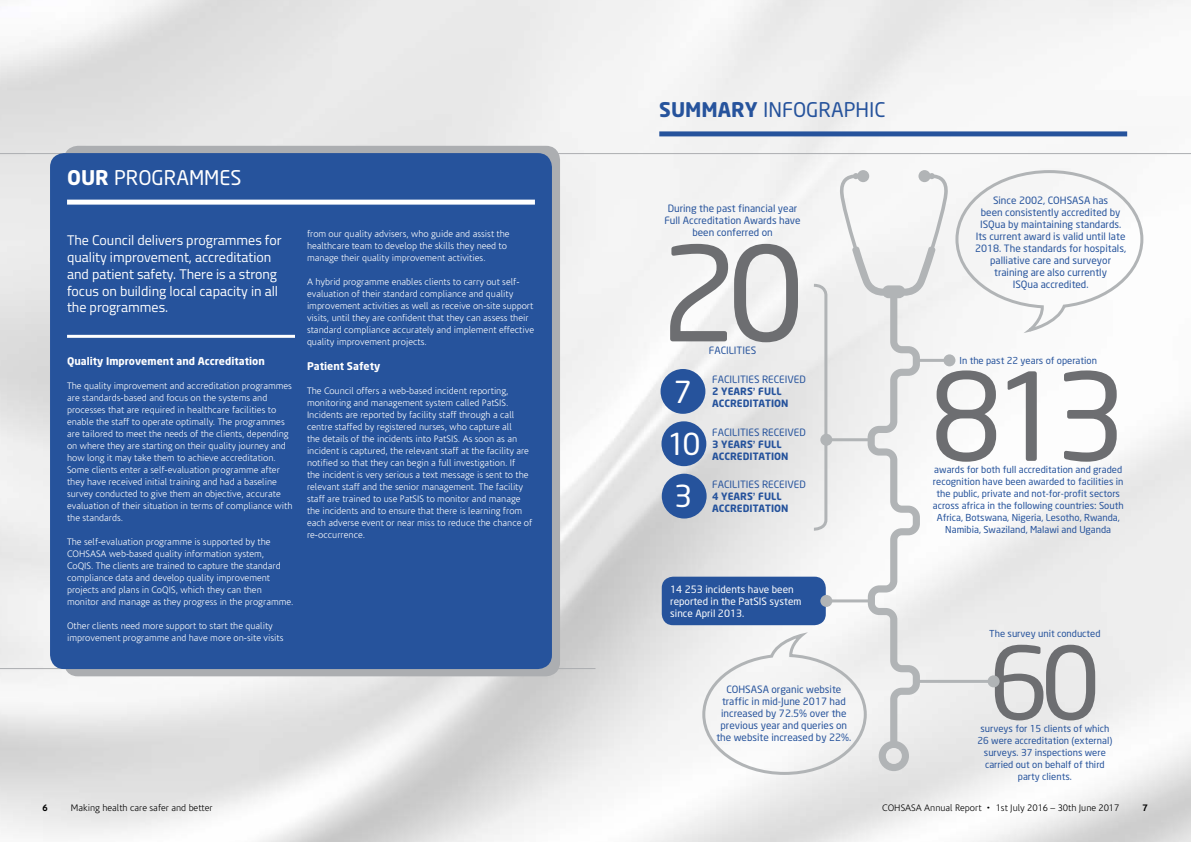
<style>
.page{position:relative;width:1191px;height:842px;background:#fff}
.page>*{position:absolute;margin:0;border:0;box-sizing:border-box;transform-origin:0 0}
.t1{font:130px "Neo Sans";color:#6d6e71}
.t2{font:120.5px "Neo Sans";color:#6d6e71}
.t3{font:100px "Neo Sans";color:#6d6e71}
.t4{font:30px "Neo Sans";color:#fff}
.t5{font:20px "Neo Sans";color:#26539c}
.t6{font:20px "Neo Sans";color:#fff}
.t7{font:14px/16.8px "Titillium Web";color:#fff}
.t8{font:700 10.5px "Neo Sans";color:#fff}
.t9{font:10px/12px "Neo Sans";color:#26539c;text-align:center}
.t10{font:700 10px/12px "Neo Sans";color:#26539c}
.t11{font:10px/12px "Neo Sans";color:#fff}
.t12{font:300 9.5px/12px "Corisande";color:#fff}
.t13{font:9.5px/12px "Neo Sans";color:#26539c;text-align:center}
.t14{font:300 9.5px "Corisande";color:#000}
.t15{font:700 9.5px "Corisande";color:#000}
.s1{font-weight:700}
.s2{font-weight:400}
.s3{font-family:"Arial"}
.s4{font-family:"Open Sans"}
</style>
<div class="page">
<img style="left:0;top:0;width:1191px;height:842px">
<hr style="left:0;top:153px;width:1191px;height:1px;background:#acaeb1">
<hr style="left:0;top:668px;width:595px;height:1px;background:#acaeb1">
<div style="left:64px;top:146px;width:496px;height:530px;background:#acaeb1;border-radius:14px"></div>
<div style="left:50px;top:153px;width:502px;height:516px;background:#26539c;border-radius:14px"></div>
<hr style="left:67px;top:335px;width:228px;height:3px;background:#fff">
<div style="left:67px;top:200px;width:468px;height:5px;background:#fff"></div>
<svg style="left:839px;top:170px;width:109px;height:601px;fill:#f2f2f2"></svg>
<hr style="left:915px;top:359px;width:34px;height:3px;background:#b1b4b6">
<div style="left:943px;top:354px;width:12px;height:12px;background:#b1b4b6;border-radius:50%"></div>
<svg style="left:954px;top:169px;width:190px;height:164px"></svg>
<svg style="left:701px;top:635px;width:167px;height:141px"></svg>
<div style="left:660px;top:369px;width:45px;height:45px;background:#26539c;border-radius:50%"></div>
<div style="left:661px;top:421px;width:45px;height:45px;background:#26539c;border-radius:50%"></div>
<div style="left:662px;top:474px;width:44px;height:44px;background:#26539c;border-radius:50%"></div>
<svg style="left:811px;top:282px;width:18px;height:250px;background:#e1e2e2"></svg>
<hr style="left:826px;top:438px;width:45px;height:3px;background:#b1b4b6">
<div style="left:820px;top:434px;width:12px;height:12px;background:#b1b4b6;border-radius:50%"></div>
<div style="left:662px;top:577px;width:163px;height:48px;background:#26539c;border-radius:11px"></div>
<hr style="left:826px;top:599px;width:45px;height:3px;background:#b1b4b6">
<div style="left:820px;top:595px;width:12px;height:12px;background:#b1b4b6;border-radius:50%"></div>
<hr style="left:915px;top:680px;width:78px;height:3px;background:#b1b4b6">
<div style="left:987px;top:675px;width:12px;height:12px;background:#b1b4b6;border-radius:50%"></div>
<div style="left:659px;top:131px;width:468px;height:5px;background:#26539c"></div>
<h3 class="t6" style="left:67px;top:168px;width:176px"><span class="s1">OUR</span> PROGRAMMES</h3>
<h3 class="t7" style="left:67px;top:232px;width:216px">The Council delivers programmes for quality improvement, accreditation and patient safety. There is a strong focus on building local capacity in all the programmes.</h3>
<p class="t8" style="left:67px;top:357px;width:199px">Quality Improvement and Accreditation</p>
<p class="t12" style="left:67px;top:380px;width:227px">The quality improvement and accreditation programmes are standards-based and focus on the systems and processes that are required in healthcare facilities to enable the staff to operate optimally. The programmes are tailored to meet the needs of the clients, depending on where they are starting on their quality journey and how long it may take them to achieve accreditation.<br>Some clients enter a self-evaluation programme after they have received initial training and had a baseline survey conducted to give them an objective, accurate evaluation of their situation in terms of compliance with the standards.</p>
<p class="t12" style="left:67px;top:536px;width:228px">The self-evaluation programme is supported by the COHSASA web-based quality information system,<br>CoQIS. The clients are trained to capture the standard compliance data and develop quality improvement projects and plans in CoQIS, which they can then monitor and manage as they progress in the programme.</p>
<p class="t12" style="left:67px;top:620px;width:218px">Other clients need more support to start the quality improvement programme and have more on-site visits</p>
<p class="t12" style="left:307px;top:229px;width:204px">from our quality advisers, who guide and assist the healthcare team to develop the skills they need to manage their quality improvement activities.</p>
<p class="t12" style="left:307px;top:277px;width:228px">A hybrid programme enables clients to carry out self&shy;evaluation of their standard compliance and quality improvement activities as well as receive on-site support visits, until they are confident that they can assess their standard compliance accurately and implement effective quality improvement projects.</p>
<p class="t8" style="left:307px;top:361px;width:75px">Patient Safety</p>
<p class="t12" style="left:307px;top:385px;width:227px">The Council offers a web-based incident reporting, monitoring and management system called PatSIS.<br>Incidents are reported by facility staff through a call centre staffed by registered nurses, who capture all<br>the details of the incidents into PatSIS. As soon as an incident is captured, the relevant staff at the facility are notified so that they can begin a full investigation. If<br>the incident is very serious a text message is sent to the relevant staff and the senior management. The facility staff are trained to use PatSIS to monitor and manage the incidents and to ensure that there is learning from each adverse event or near miss to reduce the chance of re-occurrence.</p>
<h3 class="t5" style="left:659px;top:100px;width:228px"><span class="s1">SUMMARY</span> INFOGRAPHIC</h3>
<p class="t9" style="left:664px;top:203px;width:138px">During the past financial year<br>Full Accreditation Awards have been conferred on</p>
<h1 class="t1" style="left:659px;top:230px;width:147px">20</h1>
<p class="t9" style="left:709px;top:345px;width:49px">FACILITIES</p>
<h3 class="t4" style="left:674px;top:377px;width:20px">7</h3>
<p class="t10" style="left:712px;top:374px;width:95px"><span class="s2">FACILITIES RECEIVED<br></span>2 YEARS<span class="s3">’</span> FULL<br>ACCREDITATION</p>
<h3 class="t4" style="left:667px;top:429px;width:35px">10</h3>
<h3 class="t4" style="left:674px;top:482px;width:20px">3</h3>
<p class="t10" style="left:712px;top:427px;width:95px"><span class="s2">FACILITIES RECEIVED<br></span>3 YEARS<span class="s3">’</span> FULL<br>ACCREDITATION</p>
<p class="t10" style="left:712px;top:479px;width:95px"><span class="s2">FACILITIES RECEIVED<br></span>4 YEARS<span class="s3">’</span> FULL<br>ACCREDITATION</p>
<p class="t11" style="left:670px;top:583px;width:133px">14 253 incidents have been reported in the PatSIS system since April 2013.</p>
<p class="t9" style="left:716px;top:684px;width:136px">COHSASA organic website traffic in mid-June 2017 had increased by 72.5% over the previous year and queries on the website increased by 22%.</p>
<p class="t9" style="left:975px;top:194px;width:153px">Since 2002, COHSASA has<br>been consistently accredited by<br>ISQua by maintaining standards.<br>Its current award is valid until late<br>2018. The standards for hospitals, palliative care and surveyor training are also currently<br>ISQua accredited.</p>
<p class="t13" style="left:959px;top:354px;width:139px">In the past 22 years of operation</p>
<h2 class="t2" style="left:929px;top:358px;width:199px">813</h2>
<p class="t13" style="left:932px;top:464px;width:192px">awards for both full accreditation and graded recognition have been awarded to facilities in the public, private and not-for-profit sectors across africa in the following countries<span class="s4">:</span> South Africa, Botswana, Nigeria, Lesotho, Rwanda, Namibia, Swaziland, Malawi and Uganda</p>
<p class="t13" style="left:989px;top:628px;width:113px">The survey unit conducted</p>
<h3 class="t3" style="left:988px;top:634px;width:113px">60</h3>
<p class="t13" style="left:984px;top:747px;width:123px">surveys. 37 inspections were carried out on behalf of third party clients.</p>
<p class="t13" style="left:980px;top:723px;width:130px">surveys for 15 clients of which</p>
<p class="t13" style="left:977px;top:735px;width:136px">26 were accreditation (external)</p>
<p class="t15" style="left:43px;top:802px;width:7px">6</p>
<p class="t14" style="left:71px;top:803px;width:143px">Making health care safer and better</p>
<p class="t14" style="left:882px;top:803px;width:239px">COHSASA Annual Report • 1st July 2016 – 30th June 2017</p>
<p class="t15" style="left:1142px;top:802px;width:7px">7</p>
</div>
